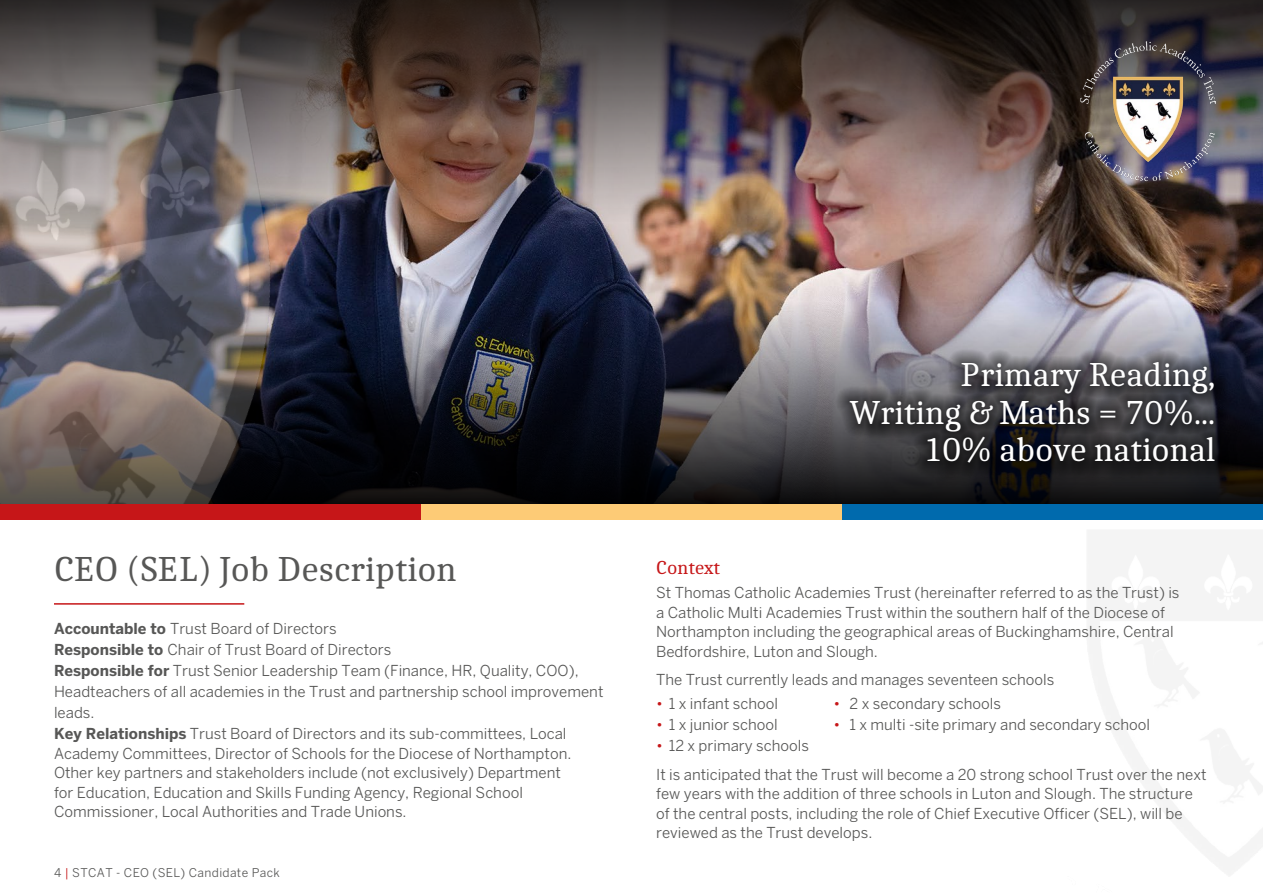
<style>
.page{position:relative;width:1263px;height:893px;background:#fff}
.page>*{position:absolute;margin:0;border:0;box-sizing:border-box;transform-origin:0 0}
.t1{font:36px "Caladea";color:#575756}
.t2{font:34.5px/37.5px "Caladea";color:#fff;text-align:right}
.t3{font:19.5px "Caladea";color:#c61618}
.t4{font:15px/19.5px "Benton Sans";color:#575756}
.t5{font:12px "Benton Sans";letter-spacing:.03em;color:#575756}
.s1{font-weight:700}
.s2{color:#c61618}
</style>
<div class="page">
<img style="left:361px;top:222px;width:902px;height:80px">
<img style="left:0;top:0;width:1263px;height:222px">
<svg style="left:361px;top:302px;width:902px;height:202px;background:#3d3c44"></svg>
<img style="left:1080px;top:41px;width:135px;height:144px">
<img style="left:0;top:72px;width:361px;height:432px">
<hr style="left:54px;top:603px;width:190px;height:2px;background:#c61618">
<div style="left:0;top:504px;width:421px;height:15px;background:#c61618"></div>
<div style="left:421px;top:504px;width:422px;height:15px;background:#fdcb76"></div>
<div style="left:843px;top:504px;width:420px;height:15px;background:#006aad"></div>
<div style="left:854px;top:366px;width:385px;height:121px;background:#000;opacity:.75"></div>
<svg style="left:836px;top:348px;width:393px;height:130px;background:#3f3f44"></svg>
<h1 class="t1" style="left:54px;top:547px;width:404px">CEO (SEL) Job Description</h1>
<p class="t4" style="left:54px;top:618px;width:551px;line-height:21px"><span class="s1">Accountable to</span> Trust Board of Directors<br><span class="s1">Responsible to</span> Chair of Trust Board of Directors<br><span class="s1">Responsible for</span> Trust Senior Leadership Team (Finance, HR, Quality, COO), Headteachers of all academies in the Trust and partnership school improvement leads.<br><span class="s1">Key Relationships</span> Trust Board of Directors and its sub-committees, Local</p>
<p class="t4" style="left:54px;top:743px;width:519px">Academy Committees, Director of Schools for the Diocese of Northampton.<br>Other key partners and stakeholders include (not exclusively) Department for Education, Education and Skills Funding Agency, Regional School Commissioner, Local Authorities and Trade Unions.</p>
<p class="t5" style="left:54px;top:865px;width:227px">4 <span class="s2">|</span> STCAT - CEO (SEL) Candidate Pack</p>
<h2 class="t2" style="left:849px;top:355px;width:368px">Primary Reading,<br>Writing &amp; Maths = 70%...<br>10% above national</h2>
<h3 class="t3" style="left:656px;top:556px;width:65px">Context</h3>
<p class="t4" style="left:656px;top:583px;width:525px">St Thomas Catholic Academies Trust (hereinafter referred to as the Trust) is a Catholic Multi Academies Trust within the southern half of the Diocese of Northampton including the geographical areas of Buckinghamshire, Central Bedfordshire, Luton and Slough.</p>
<p class="t4" style="left:656px;top:670px;width:400px">The Trust currently leads and manages seventeen schools</p>
<p class="t4" style="left:656px;top:694px;width:123px"><span class="s2">•</span> 1 x infant school</p>
<p class="t4" style="left:656px;top:715px;width:123px"><span class="s2">•</span> 1 x junior school</p>
<p class="t4" style="left:656px;top:731px;width:552px;line-height:28.5px"><span class="s2">•</span> 12 x primary schools<br>It is anticipated that the Trust will become a 20 strong school Trust over the next</p>
<p class="t4" style="left:656px;top:784px;width:538px">few years with the addition of three schools in Luton and Slough. The structure of the central posts, including the role of Chief Executive Officer (SEL), will be reviewed as the Trust develops.</p>
<p class="t4" style="left:833px;top:694px;width:169px"><span class="s2">•</span> 2 x secondary schools</p>
<p class="t4" style="left:833px;top:715px;width:318px"><span class="s2">•</span> 1 x multi -site primary and secondary school</p>
</div>
